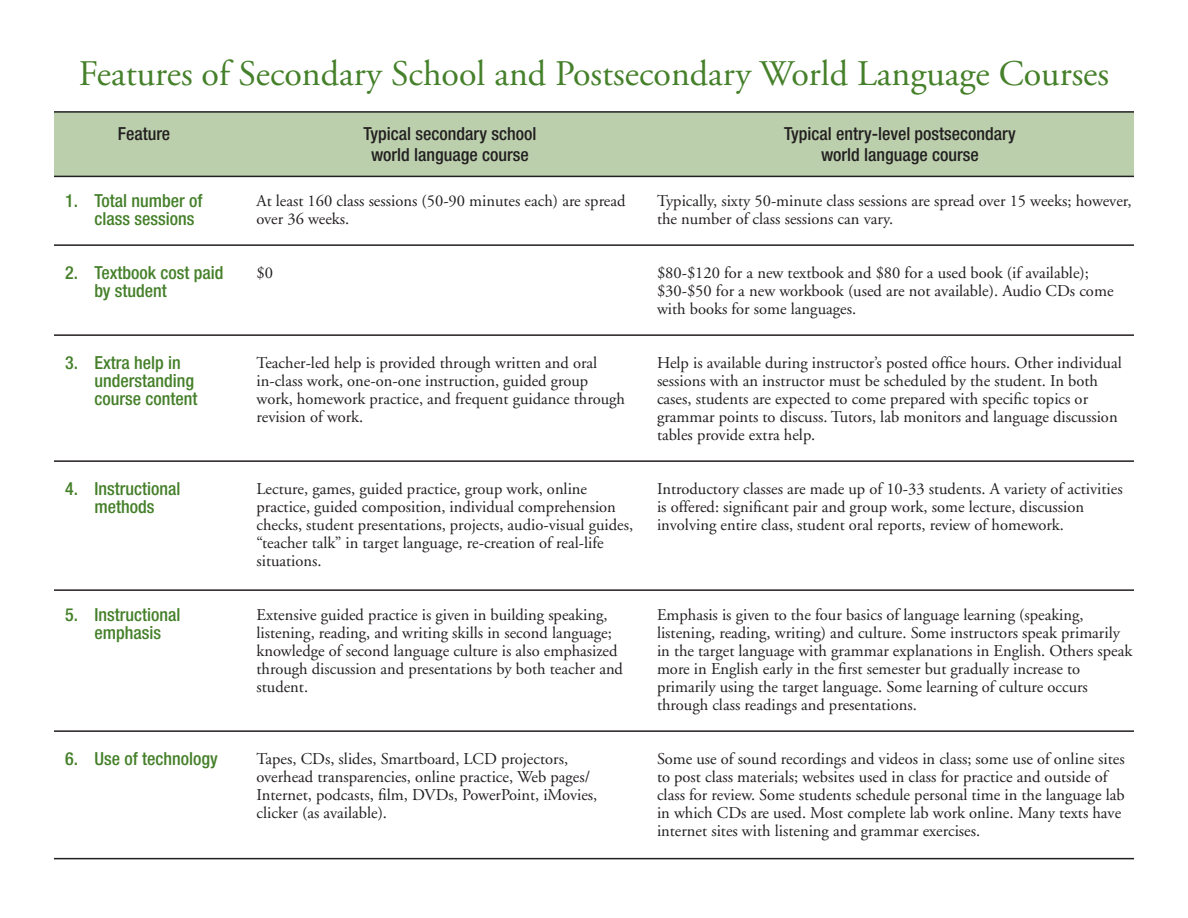
<style>
.page{position:relative;width:1188px;height:918px;background:#fff}
.page>*{position:absolute;margin:0;border:0;box-sizing:border-box;transform-origin:0 0}
.t1{font:36px "Adobe Garamond";color:#45802a}
.t2{font:500 condensed 18px/18px "Helvetica Neue LT Std";color:#45802a}
.t3{font:500 condensed 18px "Helvetica Neue LT Std";color:#231f20}
.t4{font:16.5px/18px "Adobe Garamond";color:#231f20}
</style>
<div class="page">
<div style="left:54px;top:112px;width:1080px;height:64px;background:#bbcfad"></div>
<hr style="left:54px;top:176px;width:1080px;height:1px;background:#231f20">
<hr style="left:54px;top:244px;width:1080px;height:2px;background:#231f20">
<hr style="left:54px;top:334px;width:1080px;height:2px;background:#231f20">
<hr style="left:54px;top:460px;width:1080px;height:2px;background:#231f20">
<hr style="left:54px;top:589px;width:1080px;height:2px;background:#231f20">
<hr style="left:54px;top:730px;width:1080px;height:2px;background:#231f20">
<hr style="left:54px;top:858px;width:1080px;height:1px;background:#231f20">
<hr style="left:54px;top:111px;width:1080px;height:2px;background:#231f20">
<h1 class="t1" style="left:79px;top:54px;width:1032px">Features of Secondary School and Postsecondary World Language Courses</h1>
<p class="t3" style="left:118px;top:123px;width:54px">Feature</p>
<p class="t3" style="left:364px;top:123px;width:174px">Typical secondary school</p>
<p class="t3" style="left:784px;top:123px;width:233px">Typical entry-level postsecondary</p>
<p class="t3" style="left:371px;top:144px;width:159px">world language course</p>
<p class="t3" style="left:821px;top:144px;width:159px">world language course</p>
<p class="t2" style="left:94px;top:191px;width:109px;text-indent:-29px">1. Total number of class sessions</p>
<p class="t2" style="left:94px;top:263px;width:130px;text-indent:-29px">2. Textbook cost paid by student</p>
<p class="t2" style="left:94px;top:353px;width:104px;text-indent:-29px">3. Extra help in understanding course content</p>
<p class="t2" style="left:65px;top:479px;width:117px;text-align:center">4. Instructional methods</p>
<p class="t4" style="left:256px;top:192px;width:371px">At least 160 class sessions (50-90 minutes each) are spread over 36 weeks.</p>
<p class="t4" style="left:256px;top:264px;width:18px">$0</p>
<p class="t4" style="left:256px;top:354px;width:370px">Teacher-led help is provided through written and oral in-class work, one-on-one instruction, guided group work, homework practice, and frequent guidance through revision of work.</p>
<p class="t4" style="left:256px;top:480px;width:378px">Lecture, games, guided practice, group work, online practice, guided composition, individual comprehension checks, student presentations, projects, audio-visual guides, “teacher talk” in target language, re-creation of real-life situations.</p>
<p class="t4" style="left:657px;top:192px;width:476px">Typically, sixty 50-minute class sessions are spread over 15 weeks; however, the number of class sessions can vary.</p>
<p class="t4" style="left:657px;top:264px;width:458px">$80-$120 for a new textbook and $80 for a used book (if available); $30-$50 for a new workbook (used are not available). Audio CDs come with books for some languages.</p>
<p class="t4" style="left:657px;top:354px;width:466px">Help is available during instructor’s posted office hours. Other individual sessions with an instructor must be scheduled by the student. In both cases, students are expected to come prepared with specific topics or grammar points to discuss. Tutors, lab monitors and language discussion tables provide extra help.</p>
<p class="t4" style="left:657px;top:480px;width:467px">Introductory classes are made up of 10-33 students. A variety of activities is offered: significant pair and group work, some lecture, discussion involving entire class, student oral reports, review of homework.</p>
<p class="t2" style="left:65px;top:605px;width:117px;text-align:center">5. Instructional emphasis</p>
<p class="t2" style="left:65px;top:749px;width:154px">6. Use of technology</p>
<p class="t4" style="left:256px;top:606px;width:368px">Extensive guided practice is given in building speaking, listening, reading, and writing skills in second language; knowledge of second language culture is also emphasized through discussion and presentations by both teacher and student.</p>
<p class="t4" style="left:256px;top:750px;width:342px">Tapes, CDs, slides, Smartboard, LCD projectors, overhead transparencies, online practice, Web pages/ Internet, podcasts, film, DVDs, PowerPoint, iMovies, clicker (as available).</p>
<p class="t4" style="left:657px;top:606px;width:477px">Emphasis is given to the four basics of language learning (speaking, listening, reading, writing) and culture. Some instructors speak primarily in the target language with grammar explanations in English. Others speak more in English early in the first semester but gradually increase to primarily using the target language. Some learning of culture occurs through class readings and presentations.</p>
<p class="t4" style="left:657px;top:750px;width:469px">Some use of sound recordings and videos in class; some use of online sites to post class materials; websites used in class for practice and outside of class for review. Some students schedule personal time in the language lab in which CDs are used. Most complete lab work online. Many texts have internet sites with listening and grammar exercises.</p>
</div>
